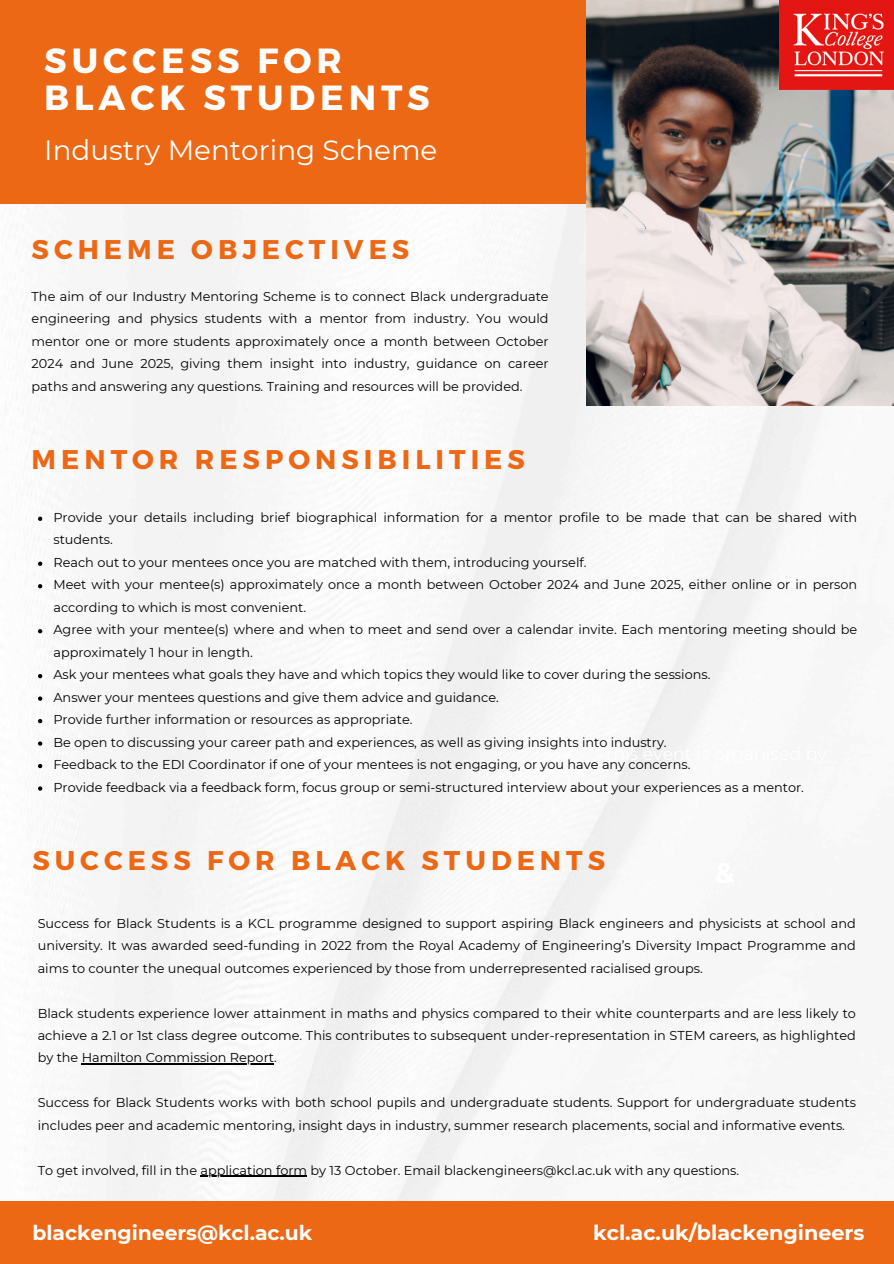
<style>
.page{position:relative;width:894px;height:1264px;background:#fff}
.page>*{position:absolute;margin:0;border:0;box-sizing:border-box;transform-origin:0 0}
.t1{font:700 34.95px/37.2px "Montserrat";letter-spacing:.14em;color:#fff}
.t2{font:27.9px "Montserrat";color:#fff}
.t3{font:700 27px "Montserrat";letter-spacing:.185em;color:#ed6815}
.t4{font:700 20.7px "Montserrat";color:#fff}
.t5{font:700 20.4px "Montserrat";color:#fff}
.t6{font:12.9px/22.5px "Montserrat";color:#000}
</style>
<div class="page">
<img style="left:0;top:203px;width:893px;height:998px">
<div style="left:0;top:0;width:616px;height:203px;background:#ed6815"></div>
<img style="left:586px;top:0;width:307px;height:405px">
<img style="left:778px;top:0;width:115px;height:89px">
<div style="left:0;top:1201px;width:893px;height:62px;background:#ed6815"></div>
<svg style="left:38px;top:516px;width:4px;height:5px"></svg>
<svg style="left:38px;top:561px;width:4px;height:5px"></svg>
<svg style="left:38px;top:584px;width:4px;height:4px"></svg>
<svg style="left:38px;top:629px;width:4px;height:4px"></svg>
<svg style="left:38px;top:674px;width:4px;height:4px"></svg>
<svg style="left:38px;top:696px;width:4px;height:4px"></svg>
<svg style="left:38px;top:719px;width:4px;height:4px"></svg>
<svg style="left:38px;top:741px;width:4px;height:4px"></svg>
<svg style="left:38px;top:764px;width:4px;height:4px"></svg>
<svg style="left:38px;top:786px;width:4px;height:4px"></svg>
<hr style="left:82px;top:1063px;width:192px;height:1px;background:#000">
<hr style="left:200px;top:1175px;width:107px;height:1px;background:#000">
<h3 class="t1" style="left:44px;top:40px;width:387px">SUCCESS FOR<br>BLACK STUDENTS</h3>
<p class="t2" style="left:44px;top:133px;width:394px">Industry Mentoring Scheme</p>
<p class="t3" style="left:32px;top:232px;width:379px">SCHEME OBJECTIVES</p>
<h2 class="t6" style="left:32px;top:285px;width:518px;text-align:justify">The aim of our Industry Mentoring Scheme is to connect Black undergraduate engineering and physics students with a mentor from industry. You would mentor one or more students approximately once a month between October 2024 and June 2025, giving them insight into industry, guidance on career paths and answering any questions. Training and resources will be provided.</h2>
<p class="t3" style="left:32px;top:441px;width:494px">MENTOR RESPONSIBILITIES</p>
<h2 class="t6" style="left:53px;top:506px;width:805px">Provide your details including brief biographical information for a mentor profile to be made that can be shared with students.</h2>
<p class="t6" style="left:53px;top:551px;width:534px">Reach out to your mentees once you are matched with them, introducing yourself.</p>
<p class="t6" style="left:53px;top:573px;width:805px">Meet with your mentee(s) approximately once a month between October 2024 and June 2025, either online or in person according to which is most convenient.</p>
<p class="t6" style="left:53px;top:618px;width:805px">Agree with your mentee(s) where and when to meet and send over a calendar invite. Each mentoring meeting should be approximately 1 hour in length.</p>
<p class="t6" style="left:53px;top:663px;width:658px">Ask your mentees what goals they have and which topics they would like to cover during the sessions.</p>
<p class="t6" style="left:53px;top:686px;width:447px">Answer your mentees questions and give them advice and guidance.</p>
<p class="t6" style="left:53px;top:708px;width:360px">Provide further information or resources as appropriate.</p>
<p class="t6" style="left:53px;top:731px;width:614px">Be open to discussing your career path and experiences, as well as giving insights into industry.</p>
<p class="t6" style="left:53px;top:753px;width:638px">Feedback to the EDI Coordinator if one of your mentees is not engaging, or you have any concerns.</p>
<p class="t6" style="left:53px;top:775px;width:751px">Provide feedback via a feedback form, focus group or semi-structured interview about your experiences as a mentor.</p>
<h4 class="t3" style="left:32px;top:843px;width:574px">SUCCESS FOR BLACK STUDENTS</h4>
<p class="t6" style="left:38px;top:911px;width:819px;text-align:justify">Success for Black Students is a KCL programme designed to support aspiring Black engineers and physicists at school and university. It was awarded seed-funding in 2022 from the Royal Academy of Engineering’s Diversity Impact Programme and aims to counter the unequal outcomes experienced by those from underrepresented racialised groups.</p>
<p class="t6" style="left:38px;top:1001px;width:819px;text-align:justify">Black students experience lower attainment in maths and physics compared to their white counterparts and are less likely to achieve a 2.1 or 1st class degree outcome. This contributes to subsequent under-representation in STEM careers, as highlighted by the Hamilton Commission Report.</p>
<p class="t6" style="left:38px;top:1091px;width:819px">Success for Black Students works with both school pupils and undergraduate students. Support for undergraduate students includes peer and academic mentoring, insight days in industry, summer research placements, social and informative events.</p>
<p class="t6" style="left:38px;top:1158px;width:703px">To get involved, fill in the application form by 13 October. Email blackengineers@kcl.ac.uk with any questions.</p>
<p class="t5" style="left:32px;top:1220px;width:281px">blackengineers@kcl.ac.uk</p>
<p class="t4" style="left:593px;top:1220px;width:273px">kcl.ac.uk/blackengineers</p>
</div>
